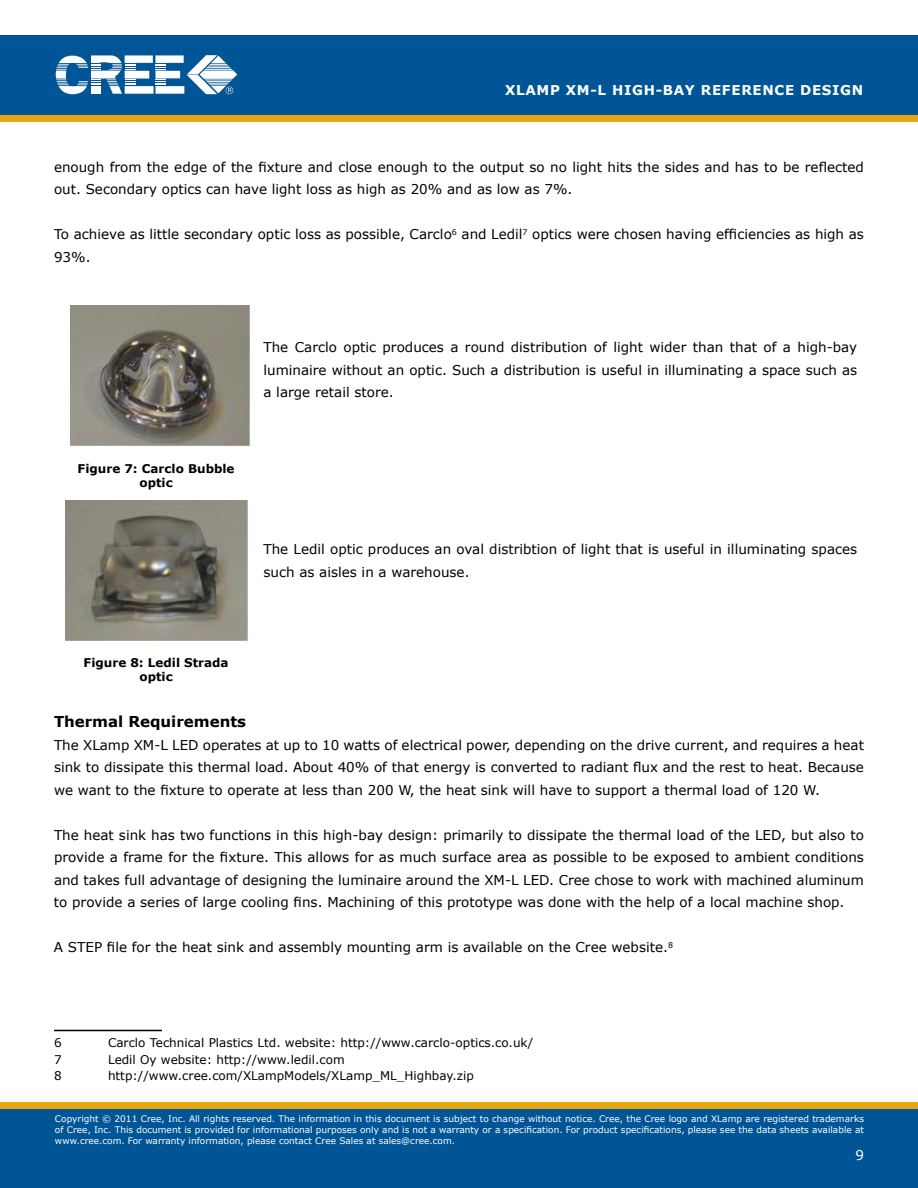
<style>
.page{position:relative;width:918px;height:1188px;background:#fff}
.page>*{position:absolute;margin:0;border:0;box-sizing:border-box;transform-origin:0 0}
.t1{font:700 15px "Verdana";color:#000}
.t2{font:13.5px/22.5px "Verdana";color:#000}
.t3{font:700 13.5px "Verdana";letter-spacing:.05em;color:#fffffe}
.t4{font:13.5px "Verdana";color:#fff}
.t5{font:12px "Verdana";color:#000}
.t6{font:700 12px/14.4px "Verdana";color:#000;text-align:center}
.t7{font:9px/10.8px "Verdana";color:#fff;text-align:justify}
</style>
<div class="page">
<div style="left:0;top:115px;width:918px;height:7px;background:#e7a614"></div>
<div style="left:0;top:35px;width:918px;height:80px;background:#005596"></div>
<svg style="left:56px;top:55px;width:181px;height:39px"></svg>
<div style="left:0;top:1108px;width:918px;height:80px;background:#005596"></div>
<div style="left:0;top:1102px;width:918px;height:6px;background:#e7a614"></div>
<img style="left:70px;top:306px;width:181px;height:140px">
<img style="left:66px;top:501px;width:183px;height:141px">
<hr style="left:54px;top:1030px;width:108px;height:1px;background:#000">
<p class="t3" style="left:505px;top:82px;width:360px">XLamp xm-l High-bay Reference Design</p>
<p class="t2" style="left:54px;top:155px;width:812px">enough from the edge of the fixture and close enough to the output so no light hits the sides and has to be reflected out. Secondary optics can have light loss as high as 20% and as low as 7%.</p>
<p class="t2" style="left:54px;top:223px;width:812px">To achieve as little secondary optic loss as possible, Carclo<sup>6</sup> and Ledil<sup>7</sup> optics were chosen having efficiencies as high as<br>93%.</p>
<p class="t6" style="left:78px;top:461px;width:159px">Figure 7: Carclo Bubble optic</p>
<p class="t2" style="left:263px;top:336px;width:595px;text-align:justify">The Carclo optic produces a round distribution of light wider than that of a high-bay luminaire without an optic. Such a distribution is useful in illuminating a space such as a large retail store.</p>
<p class="t2" style="left:263px;top:538px;width:595px">The Ledil optic produces an oval distribtion of light that is useful in illuminating spaces such as aisles in a warehouse.</p>
<p class="t6" style="left:84px;top:655px;width:147px">Figure 8: Ledil Strada optic</p>
<p class="t1" style="left:54px;top:712px;width:194px">Thermal Requirements</p>
<p class="t2" style="left:54px;top:733px;width:812px;text-align:justify">The XLamp XM-L LED operates at up to 10 watts of electrical power, depending on the drive current, and requires a heat sink to dissipate this thermal load. About 40% of that energy is converted to radiant flux and the rest to heat. Because we want to the fixture to operate at less than 200 W, the heat sink will have to support a thermal load of 120 W.</p>
<p class="t2" style="left:54px;top:823px;width:812px;text-align:justify">The heat sink has two functions in this high-bay design: primarily to dissipate the thermal load of the LED, but also to provide a frame for the fixture. This allows for as much surface area as possible to be exposed to ambient conditions and takes full advantage of designing the luminaire around the XM -L LED. Cree chose to work with machined aluminum to provide a series of large cooling fins. Machining of this prototype was done with the help of a local machine shop.</p>
<p class="t2" style="left:54px;top:935px;width:621px">A STEP file for the heat sink and assembly mounting arm is available on the Cree website.<sup>8</sup></p>
<p class="t5" style="left:54px;top:1035px;width:36px">6 C</p>
<p class="t5" style="left:116px;top:1035px;width:418px">arclo Technical Plastics Ltd. website: http://www.carclo-optics.co.uk/</p>
<p class="t5" style="left:54px;top:1052px;width:36px">7 L</p>
<p class="t5" style="left:115px;top:1052px;width:232px">edil Oy website: http://www.ledil.com</p>
<p class="t5" style="left:54px;top:1068px;width:9px">8</p>
<p class="t5" style="left:108px;top:1068px;width:367px">http://www.cree.com/XLampModels/XLamp_ML_Highbay.zip</p>
<p class="t7" style="left:55px;top:1113px;width:811px">Copyright © 2011 Cree, Inc. All rights reserved. The information in this document is subject to change without notice. Cree, the Cree logo and XLamp are registered trademarks of Cree, Inc. This document is provided for informational purposes only and is not a warranty or a specification. For product specifications, please see the data sheets available at www.cree.com. For warranty information, please contact Cree Sales at sales@cree.com.</p>
<p class="t4" style="left:855px;top:1146px;width:10px">9</p>
</div>
